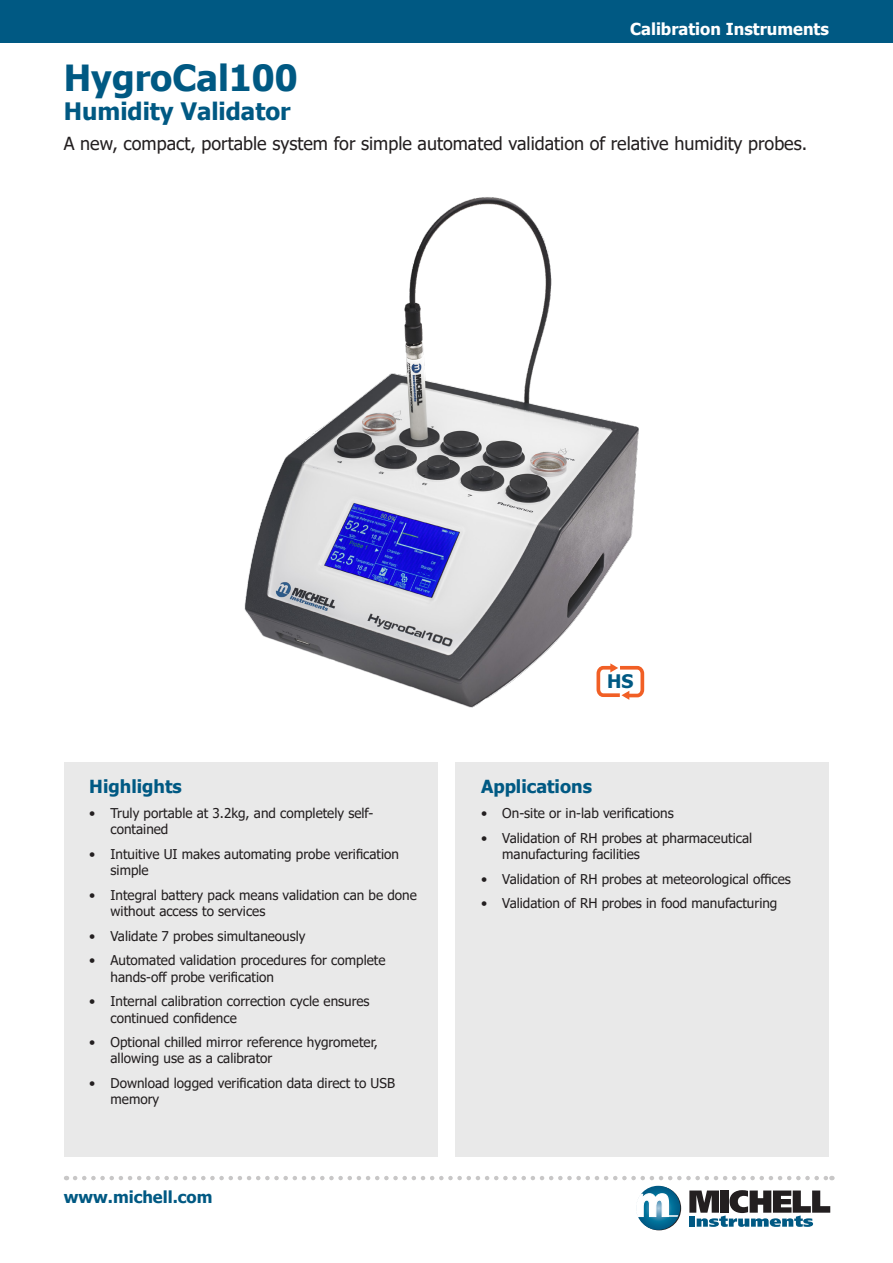
<style>
.page{position:relative;width:893px;height:1263px;background:#fff}
.page>*{position:absolute;margin:0;border:0;box-sizing:border-box;transform-origin:0 0}
.Heading_1{font:700 36px "Tahoma";color:#005983}
.Heading_2{font:700 24px "Tahoma";color:#005983}
.t1{font:700 18.9px "Tahoma";color:#005983}
.Main_description{font:18px "Tahoma";color:#231f20}
.Heading_3{font:700 18px "Tahoma";color:#005983}
.t2{font:700 16.5px "Tahoma";color:#fff}
.t3{font:700 16.5px "Tahoma";color:#005983}
.t4{font:13.5px/16.2px "Tahoma";color:#231f20}
</style>
<div class="page">
<svg style="left:637px;top:1186px;width:44px;height:44px"></svg>
<svg style="left:636px;top:1186px;width:44px;height:44px"></svg>
<svg style="left:689px;top:1190px;width:141px;height:37px"></svg>
<svg style="left:636px;top:1193px;width:42px;height:24px"></svg>
<div style="left:64px;top:762px;width:373px;height:395px;background:#e9e9e9"></div>
<div style="left:455px;top:762px;width:374px;height:395px;background:#e9e9e9"></div>
<div style="left:0;top:0;width:893px;height:43px;background:#005983"></div>
<svg style="left:75px;top:1176px;width:757px;height:4px"></svg>
<img style="left:244px;top:197px;width:401px;height:511px">
<svg style="left:596px;top:663px;width:48px;height:37px"></svg>
<p class="t2" style="left:630px;top:17px;width:200px">Calibration Instruments</p>
<p class="Heading_1" style="left:64px;top:53px;width:235px">HygroCal100</p>
<p class="Heading_2" style="left:64px;top:95px;width:228px">Humidity Validator</p>
<p class="Main_description" style="left:64px;top:132px;width:745px">A new, compact, portable system for simple automated validation of relative humidity probes.</p>
<p class="Heading_3" style="left:89px;top:774px;width:94px">Highlights</p>
<p class="t4" style="left:111px;top:806px;width:264px;text-indent:-21px">• Truly portable at 3.2kg, and completely self&shy;contained</p>
<p class="t4" style="left:111px;top:847px;width:290px;text-indent:-21px">• Intuitive UI makes automating probe verification simple</p>
<p class="t4" style="left:111px;top:887px;width:308px;text-indent:-21px">• Integral battery pack means validation can be done without access to services</p>
<p class="t4" style="left:89px;top:928px;width:218px">• Validate 7 probes simultaneously</p>
<p class="t4" style="left:111px;top:953px;width:276px;text-indent:-21px">• Automated validation procedures for complete hands-off probe verification</p>
<p class="t4" style="left:111px;top:994px;width:261px;text-indent:-21px">• Internal calibration correction cycle ensures continued confidence</p>
<p class="t4" style="left:111px;top:1035px;width:269px;text-indent:-21px">• Optional chilled mirror reference hygrometer, allowing use as a calibrator</p>
<p class="t4" style="left:111px;top:1076px;width:286px;text-indent:-21px">• Download logged verification data direct to USB memory</p>
<p class="t3" style="left:64px;top:1186px;width:150px">www.michell.com</p>
<p class="t1" style="left:607px;top:668px;width:28px">HS</p>
<p class="Heading_3" style="left:481px;top:774px;width:112px">Applications</p>
<p class="t4" style="left:481px;top:806px;width:194px">• On-site or in-lab verifications</p>
<p class="t4" style="left:502px;top:830px;width:251px;text-indent:-21px">• Validation of RH probes at pharmaceutical manufacturing facilities</p>
<p class="t4" style="left:481px;top:871px;width:311px">• Validation of RH probes at meteorological offices</p>
<p class="t4" style="left:481px;top:896px;width:298px">• Validation of RH probes in food manufacturing</p>
</div>
